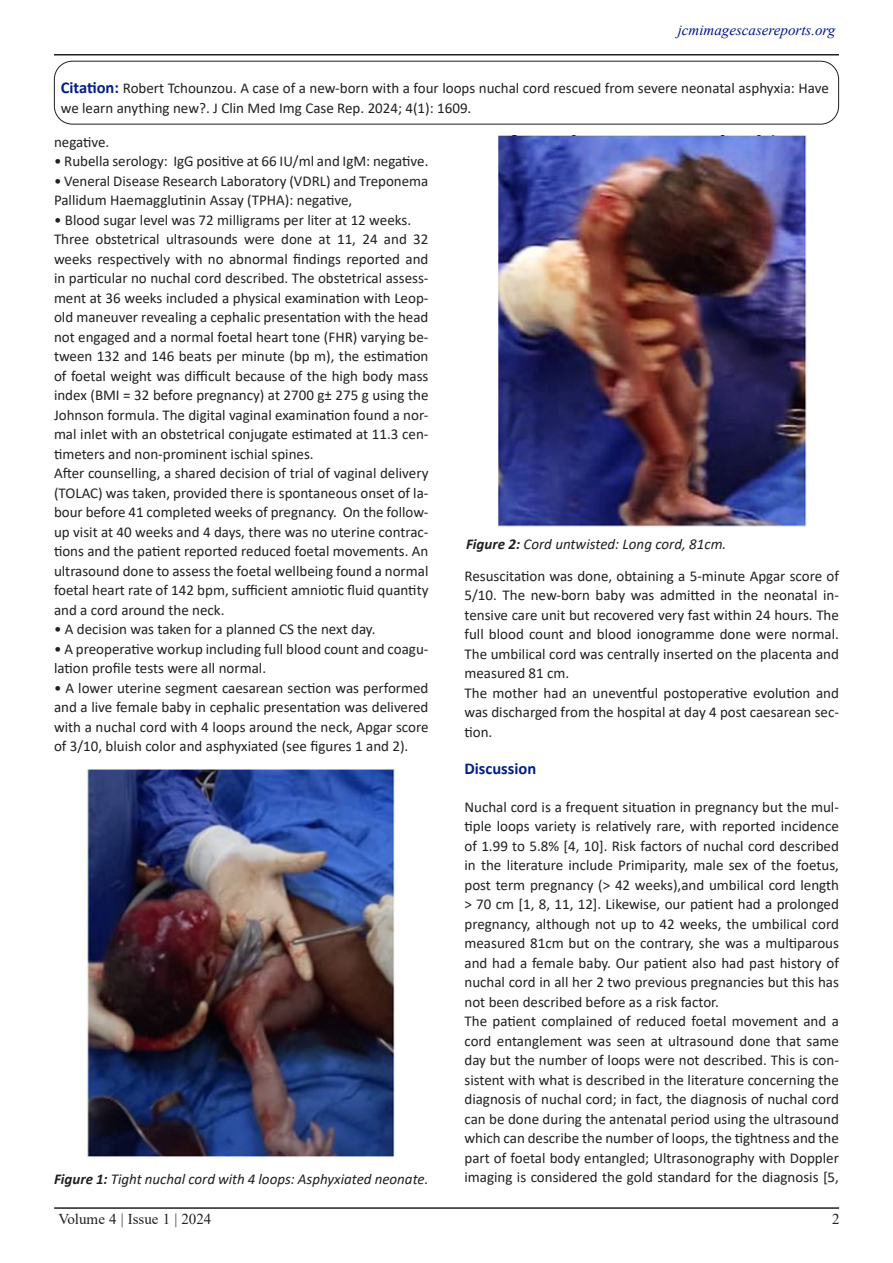
<style>
.page{position:relative;width:893px;height:1263px;background:#fff}
.page>*{position:absolute;margin:0;border:0;box-sizing:border-box;transform-origin:0 0}
.side_heading_new{font:700 16.5px "Calibri";color:#001d8c}
.Paragraph_Style_1{font:15px/19.5px "Calibri";color:#231f20;text-align:justify}
.fig_tittle{font:italic 15px "Calibri";color:#231f20}
.t1{font:italic 15px "Times New Roman";color:#001495}
.t2{font:15px "Times New Roman";color:#231f20}
.s1{font-weight:700;font-size:16.5px;color:#001d8c}
.s2{font-weight:700}
</style>
<div class="page">
<hr style="left:54px;top:54px;width:785px;height:2px;background:#231f20">
<div style="left:54px;top:61px;width:785px;height:63px;border:1px solid #231f20;border-radius:18px"></div>
<hr style="left:54px;top:1207px;width:785px;height:2px;background:#231f20">
<img style="left:87px;top:768px;width:309px;height:391px">
<img style="left:497px;top:135px;width:309px;height:391px">
<p class="t1" style="left:678px;top:20px;width:159px">jcmimagescasereports.org</p>
<p class="Paragraph_Style_1" style="left:61px;top:78px;width:770px"><span class="s1">Citation:</span> Robert Tchounzou. A case of a new-born with a four loops nuchal cord rescued from severe neonatal asphyxia: Have we learn anything new?. J Clin Med Img Case Rep. 2024; 4(1): 1609.</p>
<p class="Paragraph_Style_1" style="left:54px;top:132px;width:57px">negative.</p>
<p class="Paragraph_Style_1" style="left:54px;top:151px;width:376px">• Rubella serology: IgG positive at 66 IU/ml and IgM: negative.</p>
<p class="Paragraph_Style_1" style="left:54px;top:171px;width:376px">• Veneral Disease Research Laboratory (VDRL) and Treponema<br>Pallidum Haemagglutinin Assay (TPHA): negative,</p>
<p class="Paragraph_Style_1" style="left:54px;top:210px;width:359px">• Blood sugar level was 72 milligrams per liter at 12 weeks.</p>
<p class="Paragraph_Style_1" style="left:54px;top:229px;width:376px">Three obstetrical ultrasounds were done at 11, 24 and 32 weeks respectively with no abnormal findings reported and in particular no nuchal cord described. The obstetrical assess&shy;ment at 36 weeks included a physical examination with Leop&shy;old maneuver revealing a cephalic presentation with the head not engaged and a normal foetal heart tone (FHR) varying be&shy;tween 132 and 146 beats per minute (bp m), the estimation of foetal weight was difficult because of the high body mass index (BMI = 32 before pregnancy) at 2700 g± 275 g using the Johnson formula. The digital vaginal examination found a nor&shy;mal inlet with an obstetrical conjugate estimated at 11.3 cen&shy;timeters and non-prominent ischial spines.</p>
<p class="Paragraph_Style_1" style="left:54px;top:463px;width:376px">After counselling, a shared decision of trial of vaginal delivery (TOLAC) was taken, provided there is spontaneous onset of la&shy;bour before 41 completed weeks of pregnancy. On the follow&shy;up visit at 40 weeks and 4 days, there was no uterine contrac&shy;tions and the patient reported reduced foetal movements. An ultrasound done to assess the foetal wellbeing found a normal foetal heart rate of 142 bpm, sufficient amniotic fluid quantity and a cord around the neck.</p>
<p class="Paragraph_Style_1" style="left:54px;top:619px;width:323px">• A decision was taken for a planned CS the next day.</p>
<p class="Paragraph_Style_1" style="left:54px;top:639px;width:376px">• A preoperative workup including full blood count and coagu&shy;lation profile tests were all normal.</p>
<p class="Paragraph_Style_1" style="left:54px;top:678px;width:376px">• A lower uterine segment caesarean section was performed and a live female baby in cephalic presentation was delivered with a nuchal cord with 4 loops around the neck, Apgar score of 3/10, bluish color and asphyxiated (see figures 1 and 2).</p>
<p class="fig_tittle" style="left:466px;top:533px;width:262px"><span class="s2">Figure 2:</span> Cord untwisted: Long cord, 81cm.</p>
<p class="Paragraph_Style_1" style="left:464px;top:565px;width:376px">Resuscitation was done, obtaining a 5-minute Apgar score of 5/10. The new-born baby was admitted in the neonatal in&shy;tensive care unit but recovered very fast within 24 hours. The full blood count and blood ionogramme done were normal.<br>The umbilical cord was centrally inserted on the placenta and measured 81 cm.</p>
<p class="Paragraph_Style_1" style="left:464px;top:682px;width:376px">The mother had an uneventful postoperative evolution and was discharged from the hospital at day 4 post caesarean sec&shy;tion.</p>
<p class="side_heading_new" style="left:464px;top:757px;width:73px">Discussion</p>
<p class="Paragraph_Style_1" style="left:464px;top:796px;width:376px">Nuchal cord is a frequent situation in pregnancy but the mul&shy;tiple loops variety is relatively rare, with reported incidence of 1.99 to 5.8% [4, 10]. Risk factors of nuchal cord described in the literature include Primiparity, male sex of the foetus, post term pregnancy (&gt; 42 weeks),and umbilical cord length &gt; 70 cm [1, 8, 11, 12]. Likewise, our patient had a prolonged pregnancy, although not up to 42 weeks, the umbilical cord measured 81cm but on the contrary, she was a multiparous and had a female baby. Our patient also had past history of nuchal cord in all her 2 two previous pregnancies but this has not been described before as a risk factor.</p>
<p class="Paragraph_Style_1" style="left:464px;top:1011px;width:376px">The patient complained of reduced foetal movement and a cord entanglement was seen at ultrasound done that same day but the number of loops were not described. This is con&shy;sistent with what is described in the literature concerning the diagnosis of nuchal cord; in fact, the diagnosis of nuchal cord can be done during the antenatal period using the ultrasound which can describe the number of loops, the tightness and the part of foetal body entangled; Ultrasonography with Doppler</p>
<p class="fig_tittle" style="left:54px;top:1169px;width:376px"><span class="s2">Figure 1:</span> Tight nuchal cord with 4 loops: Asphyxiated neonate.</p>
<p class="Paragraph_Style_1" style="left:464px;top:1167px;width:376px">imaging is considered the gold standard for the diagnosis [5,</p>
<p class="t2" style="left:59px;top:1208px;width:154px">Volume 4 | Issue 1 | 2024</p>
<p class="t2" style="left:832px;top:1208px;width:9px">2</p>
</div>
